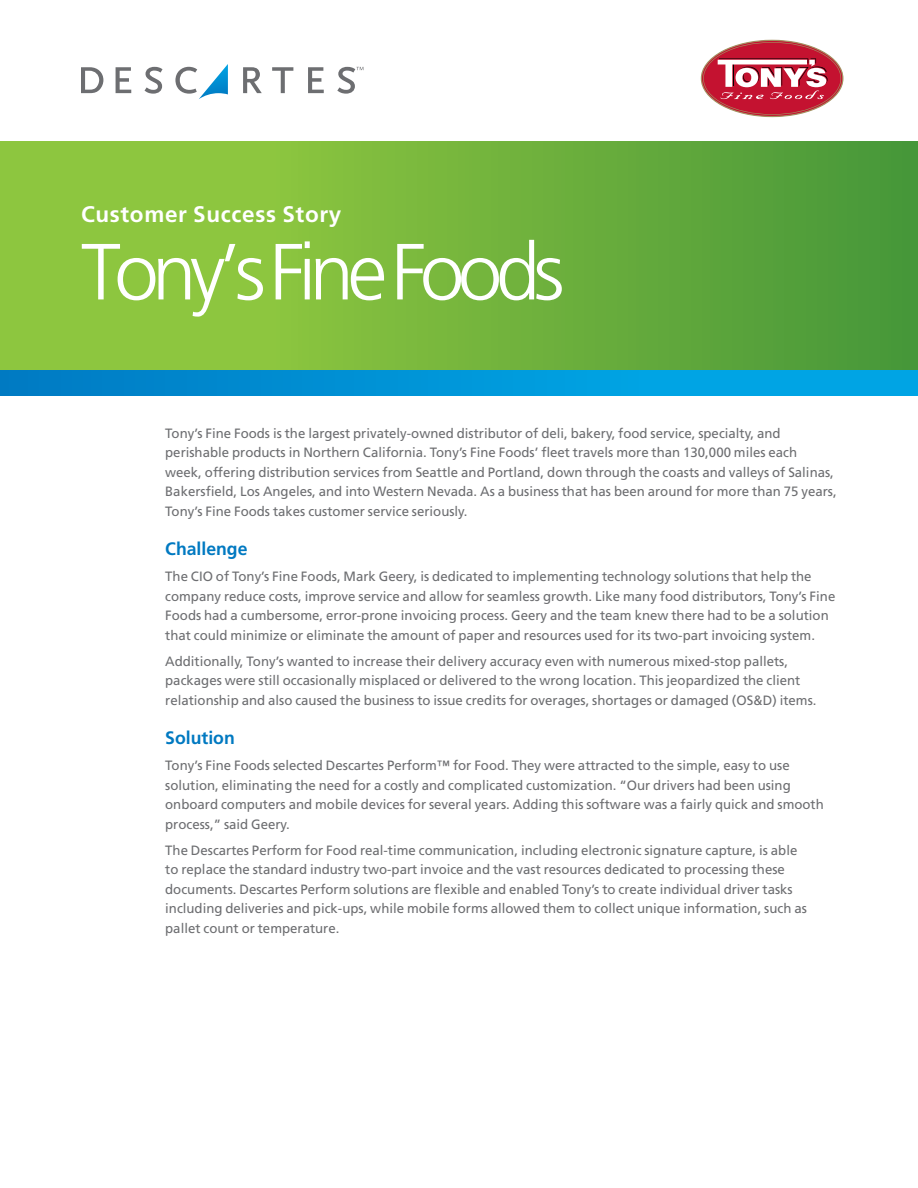
<style>
.page{position:relative;width:918px;height:1188px;background:#fff}
.page>*{position:absolute;margin:0;border:0;box-sizing:border-box;transform-origin:0 0}
.t1{font:300 81px/70.5px "Frutiger LT Std";letter-spacing:-.04em;color:#fff}
.t2{font:300 79.5px "Frutiger LT Std";letter-spacing:-.08em;color:#fff}
.t3{font:700 22.5px "Frutiger LT Std";letter-spacing:.03em;color:#fff}
.t4{font:700 18px "Frutiger LT Std";color:#0079c1}
.t5{font:13.5px/19.5px "Frutiger LT Std";color:#6d6e71}
</style>
<div class="page">
<div style="left:0;top:370px;width:918px;height:25px;background:linear-gradient(to right,#007dc5,#00adeb)"></div>
<div style="left:0;top:141px;width:918px;height:229px;background:linear-gradient(to right,#9cd040,#4b9a3a)"></div>
<svg style="left:81px;top:67px;width:22px;height:26px"></svg>
<svg style="left:116px;top:67px;width:15px;height:26px"></svg>
<svg style="left:145px;top:67px;width:18px;height:27px"></svg>
<svg style="left:175px;top:64px;width:53px;height:35px"></svg>
<svg style="left:243px;top:67px;width:19px;height:26px"></svg>
<svg style="left:272px;top:67px;width:21px;height:26px"></svg>
<svg style="left:308px;top:67px;width:16px;height:26px"></svg>
<svg style="left:337px;top:67px;width:26px;height:27px"></svg>
<svg style="left:701px;top:40px;width:142px;height:77px"></svg>
<h1 class="t1" style="left:75px;top:204px;width:634px">Descartes for Ocean<br>Carriers</h1>
<h3 class="t3" style="left:81px;top:201px;width:262px">Customer Success Story</h3>
<h2 class="t2" style="left:81px;top:227px;width:485px">Tony’s Fine Foods</h2>
<p class="t5" style="left:165px;top:423px;width:673px">Tony’s Fine Foods is the largest privately-owned distributor of deli, bakery, food service, specialty, and perishable products in Northern California. Tony’s Fine Foods’ fleet travels more than 130,000 miles each week, offering distribution services from Seattle and Portland, down through the coasts and valleys of Salinas, Bakersfield, Los Angeles, and into Western Nevada. As a business that has been around for more than 75 years, Tony’s Fine Foods takes customer service seriously.</p>
<h3 class="t4" style="left:165px;top:539px;width:84px">Challenge</h3>
<p class="t5" style="left:165px;top:567px;width:672px">The CIO of Tony’s Fine Foods, Mark Geery, is dedicated to implementing technology solutions that help the company reduce costs, improve service and allow for seamless growth. Like many food distributors, Tony’s Fine Foods had a cumbersome, error-prone invoicing process. Geery and the team knew there had to be a solution that could minimize or eliminate the amount of paper and resources used for its two-part invoicing system.</p>
<p class="t5" style="left:165px;top:651px;width:653px">Additionally, Tony’s wanted to increase their delivery accuracy even with numerous mixed-stop pallets, packages were still occasionally misplaced or delivered to the wrong location. This jeopardized the client relationship and also caused the business to issue credits for overages, shortages or damaged (OS&amp;D) items.</p>
<h3 class="t4" style="left:165px;top:727px;width:71px">Solution</h3>
<p class="t5" style="left:165px;top:756px;width:660px">Tony’s Fine Foods selected Descartes Perform™ for Food. They were attracted to the simple, easy to use solution, eliminating the need for a costly and complicated customization. “Our drivers had been using onboard computers and mobile devices for several years. Adding this software was a fairly quick and smooth process,” said Geery.</p>
<p class="t5" style="left:165px;top:840px;width:643px">The Descartes Perform for Food real-time communication, including electronic signature capture, is able to replace the standard industry two-part invoice and the vast resources dedicated to processing these documents. Descartes Perform solutions are flexible and enabled Tony’s to create individual driver tasks including deliveries and pick-ups, while mobile forms allowed them to collect unique information, such as pallet count or temperature.</p>
</div>
